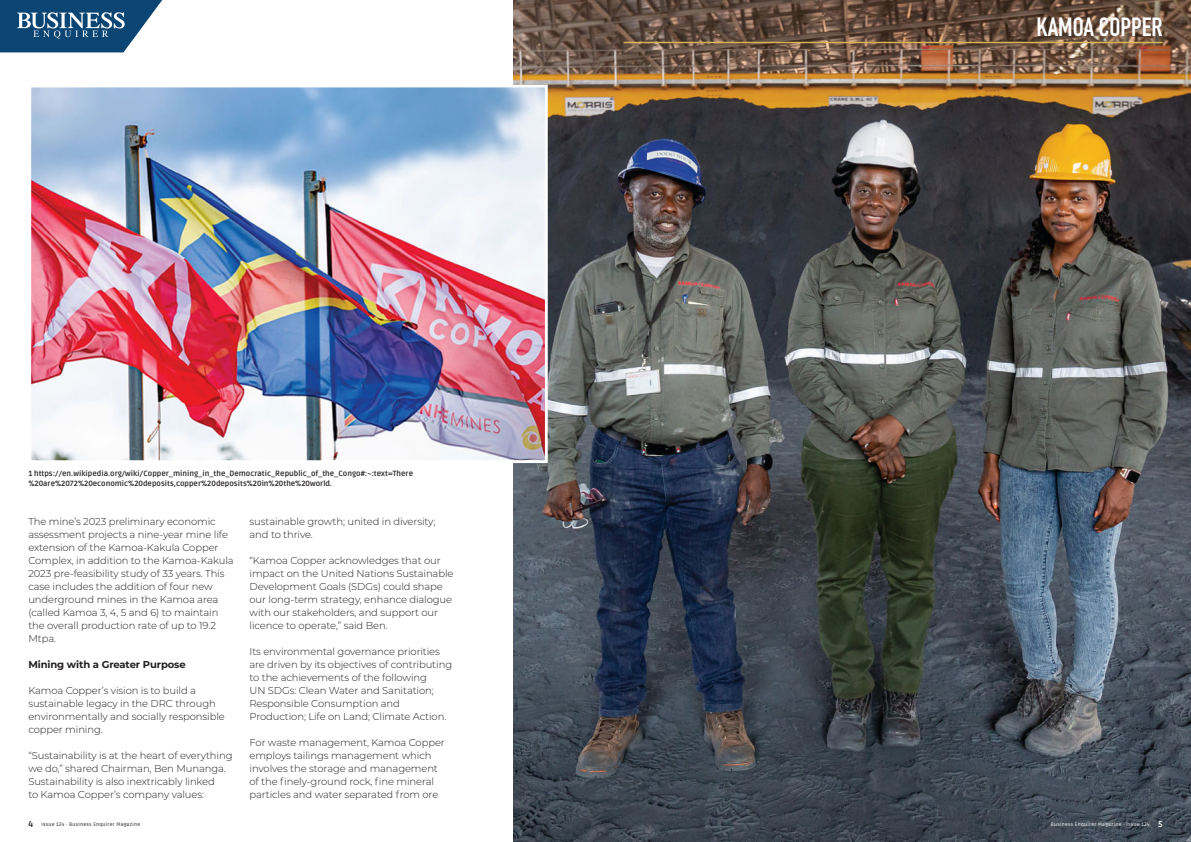
<style>
.page{position:relative;width:1191px;height:842px;background:#fff}
.page>*{position:absolute;margin:0;border:0;box-sizing:border-box;transform-origin:0 0}
.t1{font:700 26px "DIN Condensed";color:#fff}
.TEXT{font:300 10px/13px "Montserrat";letter-spacing:-.01em;color:#231f20}
.TEXT-2{font:700 10px "Montserrat";letter-spacing:-.01em;color:#231f20}
.t2{font:700 8.5px "Ruda";color:#231f20}
.t3{font:700 7.5px "Ruda";color:#231f20}
.Image_text{font:5px "Ruda";letter-spacing:.05em;color:#fff}
.t4{font:5px "Ruda";letter-spacing:.05em;color:#231f20}
.s1{font-weight:700;font-size:8.5px}
</style>
<div class="page">
<svg style="left:0;top:0;width:162px;height:52px"></svg>
<img style="left:513px;top:0;width:678px;height:842px">
<hr style="left:623px;top:42px;width:539px;height:1px;background:#d9b755">
<img style="left:32px;top:89px;width:512px;height:370px">
<div style="left:28px;top:85px;width:520px;height:378px;border:3px solid #fff"></div>
<p class="t3" style="left:28px;top:469px;width:386px">1 https://en.wikipedia.org/wiki/Copper_mining_in_the_Democratic_Republic_of_the_Congo#:~:text=There</p>
<p class="t3" style="left:28px;top:479px;width:305px">%20are%2072%20economic%20deposits,copper%20deposits%20in%20the%20world.</p>
<p class="TEXT" style="left:28px;top:514px;width:207px">The mine’s 2023 preliminary economic assessment projects a nine-year mine life extension of the Kamoa-Kakula Copper Complex, in addition to the Kamoa-Kakula 2023 pre-feasibility study of 33 years. This case includes the addition of four new underground mines in the Kamoa area (called Kamoa 3, 4, 5 and 6) to maintain the overall production rate of up to 19.2<br>Mtpa.</p>
<p class="TEXT-2" style="left:28px;top:657px;width:159px">Mining with a Greater Purpose</p>
<p class="TEXT" style="left:28px;top:683px;width:198px">Kamoa Copper’s vision is to build a sustainable legacy in the DRC through environmentally and socially responsible copper mining.</p>
<p class="TEXT" style="left:28px;top:748px;width:206px">“Sustainability is at the heart of everything we do,” shared Chairman, Ben Munanga.</p>
<p class="TEXT" style="left:28px;top:774px;width:188px">Sustainability is also inextricably linked to Kamoa Copper’s company values:</p>
<p class="t2" style="left:28px;top:819px;width:6px">4</p>
<p class="t4" style="left:41px;top:822px;width:100px">Issue 124 · Business Enquirer Magazine</p>
<p class="TEXT" style="left:249px;top:514px;width:187px">sustainable growth; united in diversity; and to thrive.</p>
<p class="TEXT" style="left:249px;top:553px;width:205px">“Kamoa Copper acknowledges that our impact on the United Nations Sustainable Development Goals (SDGs) could shape our long-term strategy, enhance dialogue with our stakeholders, and support our licence to operate,” said Ben.</p>
<p class="TEXT" style="left:249px;top:644px;width:204px">Its environmental governance priorities are driven by its objectives of contributing to the achievements of the following<br>UN SDGs: Clean Water and Sanitation; Responsible Consumption and Production; Life on Land; Climate Action.</p>
<p class="TEXT" style="left:249px;top:735px;width:197px">For waste management, Kamoa Copper employs tailings management which involves the storage and management of the finely-ground rock, fine mineral particles and water separated from ore</p>
<p class="t1" style="left:1036px;top:9px;width:127px">KAMOA COPPER</p>
<p class="Image_text" style="left:1050px;top:822px;width:113px">Business Enquirer Magazine · Issue 124 <span class="s1">5</span></p>
</div>
